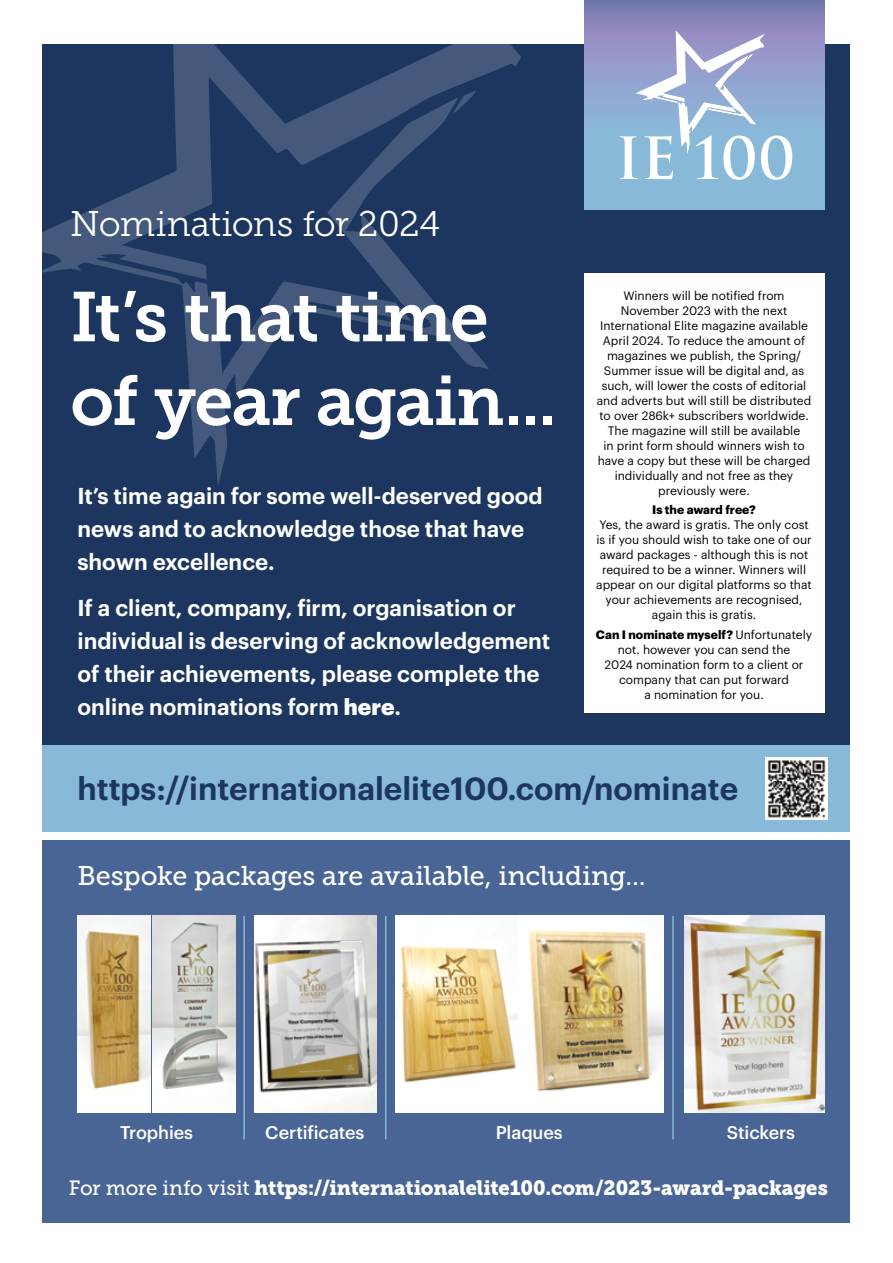
<style>
.page{position:relative;width:893px;height:1263px;background:#fff}
.page>*{position:absolute;margin:0;border:0;box-sizing:border-box;transform-origin:0 0}
.t1{font:69.75px/83.7px "Museo Slab 700";letter-spacing:-.025em;color:#fff}
.t2{font:35.55px "Museo Slab 300";letter-spacing:-.02em;color:#fff}
.t3{font:600 31.5px "Graphik";color:#1c3660}
.t4{font:27px "Museo Slab 500";letter-spacing:-.01em;color:#fff}
.t5{font:600 22.5px/33px "Graphik";color:#fff}
.t6{font:20.55px "Museo Slab 900";letter-spacing:-.005em;color:#fff}
.t7{font:500 18px "Graphik";letter-spacing:-.005em;color:#fff}
.t8{font:12px/15px "Graphik";color:#000;text-align:center}
.t9{font:700 12px "Graphik";color:#000}
.s1{font-weight:900}
.s2{font-weight:700}
.s3{font-family:"Museo Slab 500"}
</style>
<div class="page">
<div style="left:42px;top:44px;width:808px;height:701px;background:#1c3660"></div>
<svg style="left:42px;top:44px;width:479px;height:440px"></svg>
<svg style="left:297px;top:98px;width:191px;height:271px"></svg>
<svg style="left:453px;top:91px;width:23px;height:23px"></svg>
<div style="left:42px;top:745px;width:808px;height:86px;background:#88b9d9"></div>
<svg style="left:584px;top:0;width:241px;height:210px;background:#88a1ca"></svg>
<svg style="left:620px;top:30px;width:172px;height:150px;background:#a6bada"></svg>
<img style="left:766px;top:757px;width:62px;height:62px">
<div style="left:584px;top:274px;width:241px;height:439px;background:#fff"></div>
<div style="left:42px;top:840px;width:808px;height:383px;background:#496595"></div>
<img style="left:254px;top:916px;width:122px;height:197px">
<img style="left:396px;top:916px;width:121px;height:197px">
<img style="left:519px;top:916px;width:144px;height:197px">
<img style="left:684px;top:916px;width:140px;height:197px">
<img style="left:78px;top:916px;width:72px;height:197px">
<img style="left:152px;top:916px;width:83px;height:197px">
<hr style="left:243px;top:916px;width:2px;height:223px;background:#88b9d9">
<hr style="left:385px;top:916px;width:1px;height:223px;background:#88b9d9">
<hr style="left:672px;top:916px;width:2px;height:223px;background:#88b9d9">
<h2 class="t2" style="left:70px;top:205px;width:372px">Nominations for 2024</h2>
<h1 class="t1" style="left:70px;top:276px;width:488px">It’s that time of year again...</h1>
<h3 class="t5" style="left:77px;top:478px;width:467px">It’s time again for some well-deserved good news and to acknowledge those that have shown excellence.</h3>
<h3 class="t5" style="left:77px;top:589px;width:474px">If a client, company, firm, organisation or individual is deserving of acknowledgement of their achievements, please complete the online nominations form <span class="s1">here</span>.</h3>
<p class="t8" style="left:597px;top:287px;width:216px">Winners will be notified from November 2023 with the next International Elite magazine available April 2024. To reduce the amount of magazines we publish, the Spring/ Summer issue will be digital and, as such, will lower the costs of editorial and adverts but will still be distributed to over 286k+ subscribers worldwide.<br>The magazine will still be available<br>in print form should winners wish to have a copy but these will be charged individually and not free as they previously were.</p>
<p class="t9" style="left:652px;top:501px;width:105px">Is the award free?</p>
<p class="t8" style="left:596px;top:516px;width:217px">Yes, the award is gratis. The only cost is if you should wish to take one of our award packages - although this is not required to be a winner. Winners will appear on our digital platforms so that your achievements are recognised, again this is gratis.</p>
<p class="t8" style="left:596px;top:626px;width:218px"><span class="s2">Can I nominate myself?</span> Unfortunately not. however you can send the<br>2024 nomination form to a client or company that can put forward<br>a nomination for you.</p>
<h3 class="t3" style="left:77px;top:765px;width:662px">https://internationalelite100.com/nominate</h3>
<h3 class="t4" style="left:77px;top:860px;width:570px">Bespoke packages are available, including...</h3>
<h3 class="t7" style="left:120px;top:1118px;width:75px">Trophies</h3>
<h3 class="t7" style="left:265px;top:1118px;width:101px">Certificates</h3>
<h3 class="t7" style="left:496px;top:1118px;width:68px">Plaques</h3>
<h3 class="t7" style="left:727px;top:1118px;width:70px">Stickers</h3>
<h3 class="t6" style="left:69px;top:1176px;width:760px"><span class="s3">For more info visit</span> https://internationalelite100.com/2023-award-packages</h3>
</div>
